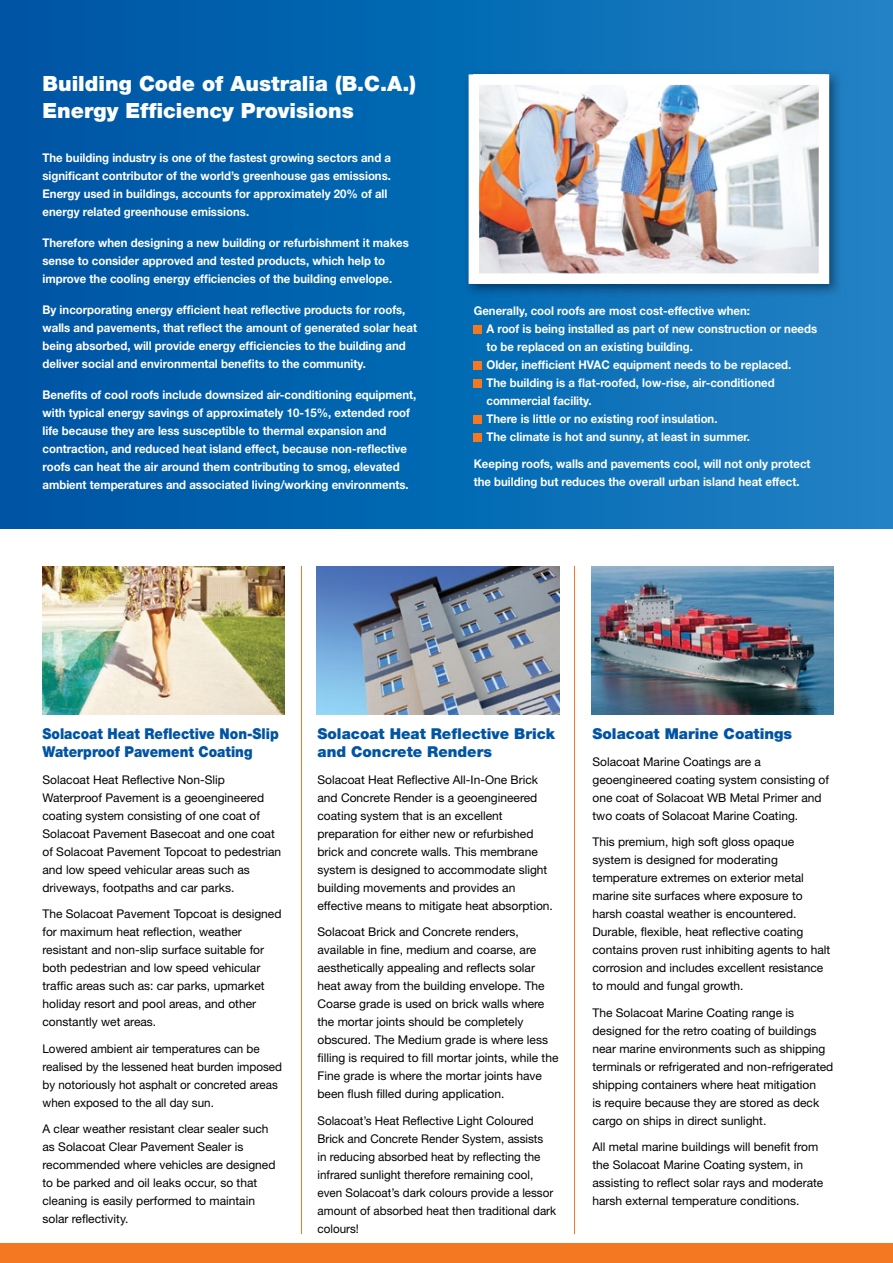
<style>
.page{position:relative;width:893px;height:1263px;background:#fff}
.page>*{position:absolute;margin:0;border:0;box-sizing:border-box;transform-origin:0 0}
.t1{font:900 21px/27px "Helvetica Neue";color:#fff}
.t2{font:900 15px/18px "Helvetica Neue";color:#0054a4}
.t3{font:900 15px/18px "Helvetica Neue";color:#0054a4;scale:.9 1}
.t4{font:12px/18px "Helvetica Neue";color:#000}
.t5{font:700 12px/18px "Helvetica Neue";color:#fff;scale:.95 1}
</style>
<div class="page">
<svg style="left:0;top:0;width:893px;height:529px;background:#0767b1"></svg>
<hr style="left:301px;top:566px;width:1px;height:667px;background:#f47721">
<hr style="left:574px;top:566px;width:1px;height:667px;background:#f47721">
<div style="left:474px;top:325px;width:8px;height:8px;background:#f47721"></div>
<div style="left:474px;top:361px;width:8px;height:8px;background:#f47721"></div>
<div style="left:474px;top:379px;width:8px;height:8px;background:#f47721"></div>
<div style="left:474px;top:415px;width:8px;height:8px;background:#f47721"></div>
<div style="left:474px;top:433px;width:8px;height:8px;background:#f47721"></div>
<div style="left:0;top:1244px;width:893px;height:19px;background:#f47721"></div>
<img style="left:43px;top:566px;width:242px;height:149px">
<img style="left:317px;top:566px;width:242px;height:149px">
<img style="left:591px;top:566px;width:242px;height:149px">
<img style="left:463px;top:69px;width:380px;height:229px">
<img style="left:469px;top:74px;width:360px;height:210px">
<h1 class="t1" style="left:43px;top:69px;width:375px">Building Code of Australia (B.C.A.)<br>Energy Efficiency Provisions</h1>
<p class="t5" style="left:43px;top:149px;width:368px">The building industry is one of the fastest growing sectors and a significant contributor of the world’s greenhouse gas emissions.<br>Energy used in buildings, accounts for approximately 20% of all energy related greenhouse emissions.</p>
<p class="t5" style="left:43px;top:233px;width:387px">Therefore when designing a new building or refurbishment it makes sense to consider approved and tested products, which help to improve the cooling energy efficiencies of the building envelope.</p>
<p class="t5" style="left:43px;top:300px;width:396px">By incorporating energy efficient heat reflective products for roofs, walls and pavements, that reflect the amount of generated solar heat being absorbed, will provide energy efficiencies to the building and deliver social and environmental benefits to the community.</p>
<p class="t5" style="left:43px;top:385px;width:395px">Benefits of cool roofs include downsized air-conditioning equipment, with typical energy savings of approximately 10-15%, extended roof life because they are less susceptible to thermal expansion and contraction, and reduced heat island effect, because non-reflective roofs can heat the air around them contributing to smog, elevated ambient temperatures and associated living/working environments.</p>
<p class="t5" style="left:486px;top:302px;width:350px;text-indent:-13px">Generally, cool roofs are most cost-effective when:<br>A roof is being installed as part of new construction or needs to be replaced on an existing building.<br>Older, inefficient HVAC equipment needs to be replaced.<br>The building is a flat-roofed, low-rise, air-conditioned commercial facility.<br>There is little or no existing roof insulation.<br>The climate is hot and sunny, at least in summer.</p>
<p class="t5" style="left:474px;top:454px;width:356px">Keeping roofs, walls and pavements cool, will not only protect the building but reduces the overall urban island heat effect.</p>
<p class="t3" style="left:43px;top:725px;width:264px">Solacoat Heat Reflective Non-Slip<br>Waterproof Pavement Coating</p>
<p class="t4" style="left:43px;top:770px;width:240px">Solacoat Heat Reflective Non-Slip Waterproof Pavement is a geoengineered coating system consisting of one coat of Solacoat Pavement Basecoat and one coat of Solacoat Pavement Topcoat to pedestrian and low speed vehicular areas such as driveways, footpaths and car parks.</p>
<p class="t4" style="left:43px;top:905px;width:240px">The Solacoat Pavement Topcoat is designed for maximum heat reflection, weather resistant and non-slip surface suitable for both pedestrian and low speed vehicular traffic areas such as: car parks, upmarket holiday resort and pool areas, and other constantly wet areas.</p>
<p class="t4" style="left:43px;top:1039px;width:241px">Lowered ambient air temperatures can be realised by the lessened heat burden imposed by notoriously hot asphalt or concreted areas when exposed to the all day sun.</p>
<p class="t4" style="left:43px;top:1120px;width:234px">A clear weather resistant clear sealer such as Solacoat Clear Pavement Sealer is recommended where vehicles are designed to be parked and oil leaks occur, so that cleaning is easily performed to maintain solar reflectivity.</p>
<p class="t2" style="left:317px;top:725px;width:239px">Solacoat Heat Reflective Brick and Concrete Renders</p>
<p class="t4" style="left:317px;top:770px;width:237px">Solacoat Heat Reflective All-In-One Brick and Concrete Render is a geoengineered coating system that is an excellent preparation for either new or refurbished brick and concrete walls. This membrane system is designed to accommodate slight building movements and provides an effective means to mitigate heat absorption.</p>
<p class="t4" style="left:317px;top:923px;width:242px">Solacoat Brick and Concrete renders, available in fine, medium and coarse, are aesthetically appealing and reflects solar heat away from the building envelope. The Coarse grade is used on brick walls where the mortar joints should be completely obscured. The Medium grade is where less filling is required to fill mortar joints, while the Fine grade is where the mortar joints have been flush filled during application.</p>
<p class="t4" style="left:317px;top:1111px;width:240px">Solacoat’s Heat Reflective Light Coloured Brick and Concrete Render System, assists<br>in reducing absorbed heat by reflecting the infrared sunlight therefore remaining cool, even Solacoat’s dark colours provide a lessor amount of absorbed heat then traditional dark colours!</p>
<p class="t2" style="left:592px;top:725px;width:201px">Solacoat Marine Coatings</p>
<p class="t4" style="left:592px;top:752px;width:238px">Solacoat Marine Coatings are a geoengineered coating system consisting of one coat of Solacoat WB Metal Primer and two coats of Solacoat Marine Coating.</p>
<p class="t4" style="left:592px;top:833px;width:239px">This premium, high soft gloss opaque system is designed for moderating temperature extremes on exterior metal marine site surfaces where exposure to harsh coastal weather is encountered.<br>Durable, flexible, heat reflective coating contains proven rust inhibiting agents to halt corrosion and includes excellent resistance to mould and fungal growth.</p>
<p class="t4" style="left:592px;top:1003px;width:242px">The Solacoat Marine Coating range is designed for the retro coating of buildings near marine environments such as shipping terminals or refrigerated and non-refrigerated shipping containers where heat mitigation<br>is require because they are stored as deck cargo on ships in direct sunlight.</p>
<p class="t4" style="left:592px;top:1138px;width:232px">All metal marine buildings will benefit from the Solacoat Marine Coating system, in assisting to reflect solar rays and moderate harsh external temperature conditions.</p>
</div>
